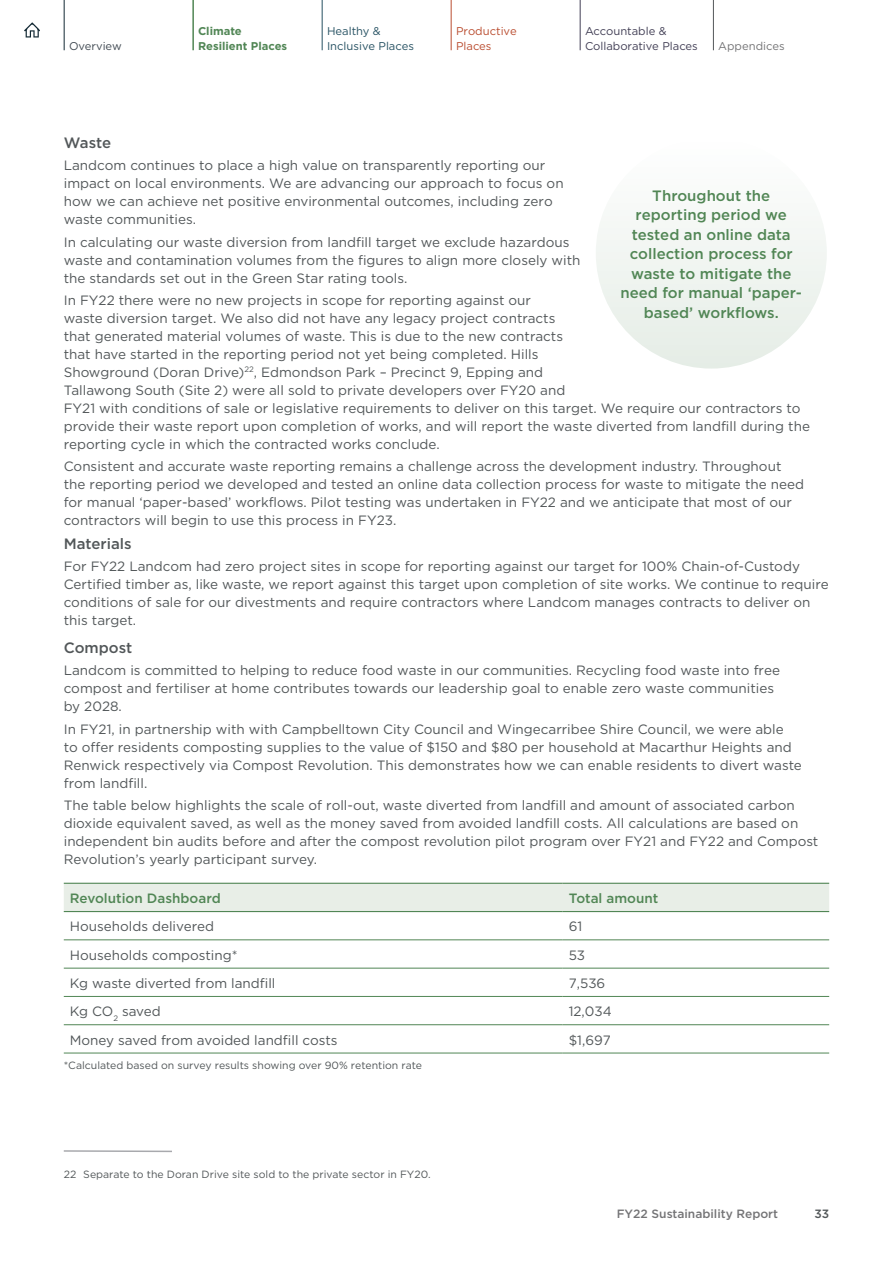
<style>
.page{position:relative;width:893px;height:1263px;background:#fff}
.page>*{position:absolute;margin:0;border:0;box-sizing:border-box;transform-origin:0 0}
.Pull-Out__Climate{font:500 15px/19.5px "Gotham";color:#518655;text-align:center}
.Heading_3{font:500 15px "Gotham";letter-spacing:-.005em;color:#525759}
.Normal_Body{font:500 15px "Gotham";color:#525759}
.Normal_Body-2{font:13.5px/18px "Gotham";color:#525759}
.Table_Heading{font:500 13.5px "Gotham";color:#518655}
.Normal_Body-3{font:13.5px "Gotham";letter-spacing:-.02em;color:#525759}
.t1{font:500 12px "Gotham";color:#747476}
.t2{font:500 12px "Gotham";color:#525759}
.t3{font:11.25px/15px "Gotham";color:#423f55}
.t4{font:11.25px/15px "Gotham";color:#265162}
.t5{font:700 11.25px/15px "Gotham";color:#518655}
.t6{font:11.25px/15px "Gotham";color:#ba4e31}
.t7{font:11.25px "Gotham";color:#747476}
.t8{font:11.25px "Gotham";color:#424b54}
.Footnote{font:10.5px "Gotham";color:#525759}
</style>
<div class="page">
<div style="left:64px;top:884px;width:765px;height:27px;background:#e8eee7"></div>
<svg style="left:64px;top:912px;width:765px;height:141px"></svg>
<hr style="left:64px;top:939px;width:499px;height:1px;background:#518655">
<hr style="left:563px;top:939px;width:266px;height:1px;background:#518655">
<hr style="left:64px;top:968px;width:499px;height:1px;background:#518655">
<hr style="left:563px;top:968px;width:266px;height:1px;background:#518655">
<hr style="left:64px;top:996px;width:499px;height:1px;background:#518655">
<hr style="left:563px;top:996px;width:266px;height:1px;background:#518655">
<hr style="left:64px;top:1024px;width:499px;height:1px;background:#518655">
<hr style="left:563px;top:1024px;width:266px;height:1px;background:#518655">
<hr style="left:64px;top:1053px;width:499px;height:1px;background:#518655">
<hr style="left:563px;top:1053px;width:266px;height:1px;background:#518655">
<hr style="left:64px;top:883px;width:499px;height:1px;background:#518655">
<hr style="left:563px;top:883px;width:266px;height:1px;background:#518655">
<hr style="left:64px;top:911px;width:499px;height:1px;background:#518655">
<hr style="left:563px;top:911px;width:266px;height:1px;background:#518655">
<div style="left:596px;top:137px;width:231px;height:232px;background:#f2f5f2;border-radius:50%"></div>
<svg style="left:63px;top:1150px;width:109px;height:3px"></svg>
<svg style="left:24px;top:22px;width:16px;height:16px"></svg>
<hr style="left:64px;top:0;width:1px;height:50px;background:#132934">
<hr style="left:192px;top:0;width:2px;height:50px;background:#518655">
<hr style="left:322px;top:0;width:1px;height:50px;background:#265162">
<hr style="left:451px;top:0;width:1px;height:50px;background:#ba4e31">
<hr style="left:580px;top:0;width:1px;height:50px;background:#423f55">
<hr style="left:713px;top:0;width:1px;height:50px;background:#525759">
<p class="t8" style="left:69px;top:40px;width:54px">Overview</p>
<p class="t5" style="left:198px;top:23px;width:91px">Climate<br>Resilient Places</p>
<p class="t4" style="left:327px;top:24px;width:88px">Healthy &amp;<br>Inclusive Places</p>
<p class="t6" style="left:456px;top:24px;width:62px">Productive<br>Places</p>
<p class="t3" style="left:585px;top:24px;width:114px">Accountable &amp;<br>Collaborative Places</p>
<p class="t7" style="left:718px;top:40px;width:68px">Appendices</p>
<p class="Heading_3" style="left:64px;top:134px;width:49px">Waste</p>
<p class="Normal_Body-2" style="left:64px;top:156px;width:501px">Landcom continues to place a high value on transparently reporting our impact on local environments. We are advancing our approach to focus on how we can achieve net positive environmental outcomes, including zero waste communities.</p>
<p class="Normal_Body-2" style="left:64px;top:233px;width:518px">In calculating our waste diversion from landfill target we exclude hazardous waste and contamination volumes from the figures to align more closely with the standards set out in the Green Star rating tools.</p>
<p class="Normal_Body-2" style="left:64px;top:291px;width:748px">In FY22 there were no new projects in scope for reporting against our<br>waste diversion target. We also did not have any legacy project contracts<br>that generated material volumes of waste. This is due to the new contracts<br>that have started in the reporting period not yet being completed. Hills<br>Showground (Doran Drive)<sup>22</sup>, Edmondson Park – Precinct 9, Epping and<br>Tallawong South (Site 2) were all sold to private developers over FY20 and<br>FY21 with conditions of sale or legislative requirements to deliver on this target. We require our contractors to provide their waste report upon completion of works, and will report the waste diverted from landfill during the reporting cycle in which the contracted works conclude.</p>
<p class="Normal_Body-2" style="left:64px;top:457px;width:742px">Consistent and accurate waste reporting remains a challenge across the development industry. Throughout the reporting period we developed and tested an online data collection process for waste to mitigate the need for manual ‘paper-based’ workflows. Pilot testing was undertaken in FY22 and we anticipate that most of our contractors will begin to use this process in FY23.</p>
<p class="Normal_Body" style="left:64px;top:535px;width:69px">Materials</p>
<p class="Normal_Body-2" style="left:64px;top:557px;width:766px">For FY22 Landcom had zero project sites in scope for reporting against our target for 100% Chain-of-Custody Certified timber as, like waste, we report against this target upon completion of site works. We continue to require conditions of sale for our divestments and require contractors where Landcom manages contracts to deliver on this target.</p>
<p class="Heading_3" style="left:64px;top:639px;width:70px">Compost</p>
<p class="Normal_Body-2" style="left:64px;top:661px;width:718px">Landcom is committed to helping to reduce food waste in our communities. Recycling food waste into free compost and fertiliser at home contributes towards our leadership goal to enable zero waste communities by 2028.</p>
<p class="Normal_Body-2" style="left:64px;top:720px;width:740px">In FY21, in partnership with with Campbelltown City Council and Wingecarribee Shire Council, we were able<br>to offer residents composting supplies to the value of $150 and $80 per household at Macarthur Heights and Renwick respectively via Compost Revolution. This demonstrates how we can enable residents to divert waste from landfill.</p>
<p class="Normal_Body-2" style="left:64px;top:796px;width:756px">The table below highlights the scale of roll-out, waste diverted from landfill and amount of associated carbon dioxide equivalent saved, as well as the money saved from avoided landfill costs. All calculations are based on independent bin audits before and after the compost revolution pilot program over FY21 and FY22 and Compost Revolution’s yearly participant survey.</p>
<p class="Table_Heading" style="left:70px;top:890px;width:153px">Revolution Dashboard</p>
<p class="Table_Heading" style="left:569px;top:890px;width:91px">Total amount</p>
<p class="Normal_Body-2" style="left:70px;top:917px;width:146px">Households delivered</p>
<p class="Normal_Body-2" style="left:569px;top:917px;width:15px">61</p>
<p class="Normal_Body-2" style="left:70px;top:946px;width:169px">Households composting*</p>
<p class="Normal_Body-2" style="left:569px;top:946px;width:18px">53</p>
<p class="Normal_Body-2" style="left:70px;top:974px;width:207px">Kg waste diverted from landfill</p>
<p class="Normal_Body-2" style="left:569px;top:974px;width:38px">7,536</p>
<p class="Normal_Body-3" style="left:70px;top:1004px;width:93px">Kg CO<sub>2</sub> saved</p>
<p class="Normal_Body-2" style="left:569px;top:1002px;width:45px">12,034</p>
<p class="Normal_Body-2" style="left:70px;top:1030px;width:269px">Money saved from avoided landfill costs</p>
<p class="Normal_Body-2" style="left:569px;top:1030px;width:44px">$1,697</p>
<p class="Footnote" style="left:64px;top:1060px;width:360px">*Calculated based on survey results showing over 90% retention rate</p>
<p class="Pull-Out__Climate" style="left:620px;top:185px;width:183px">Throughout the reporting period we tested an online data collection process for waste to mitigate the need for manual ‘paper&shy;based’ workflows.</p>
<p class="Footnote" style="left:64px;top:1168px;width:369px">22 Separate to the Doran Drive site sold to the private sector in FY20.</p>
<p class="t1" style="left:617px;top:1207px;width:163px">FY22 Sustainability Report</p>
<p class="t2" style="left:814px;top:1207px;width:16px">33</p>
</div>
